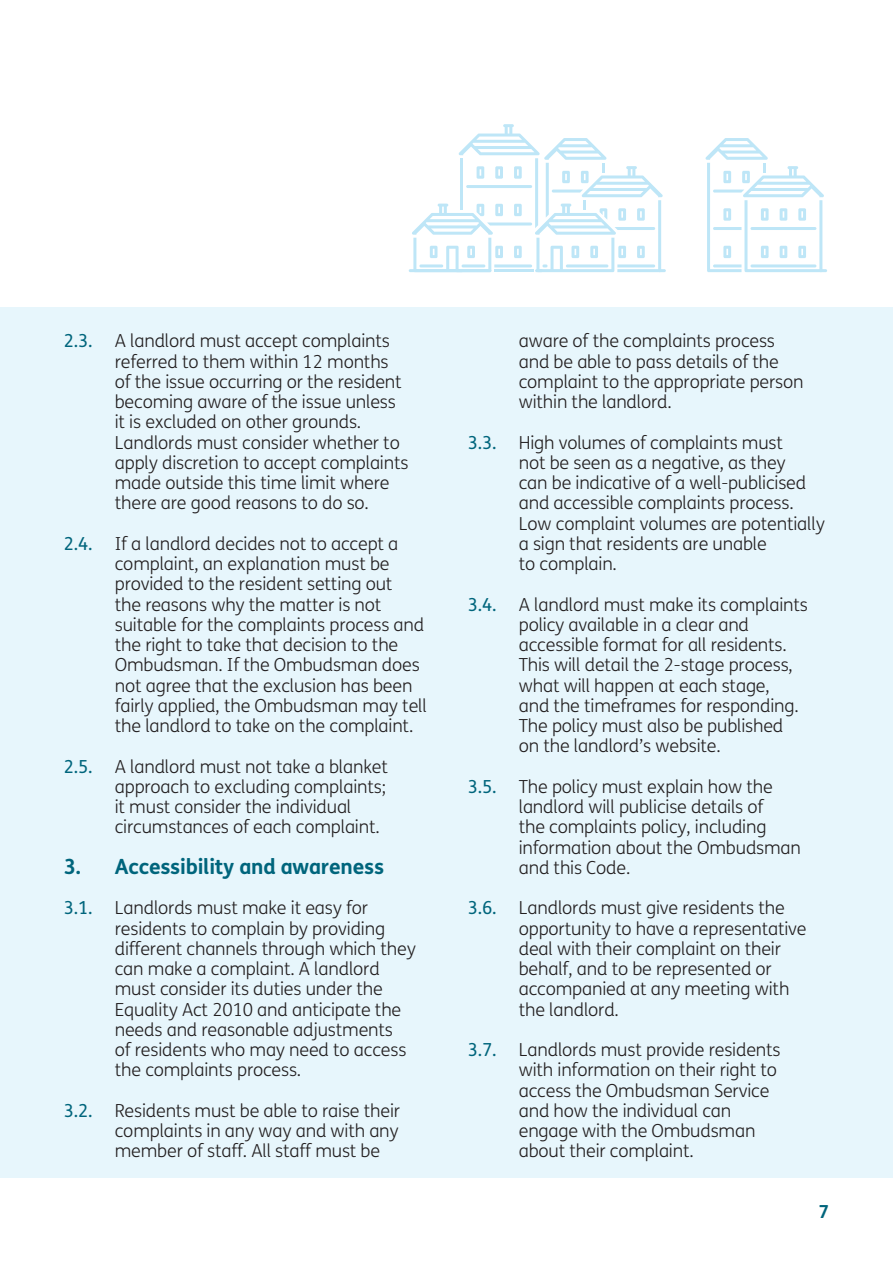
<style>
.page{position:relative;width:893px;height:1263px;background:#fff}
.page>*{position:absolute;margin:0;border:0;box-sizing:border-box;transform-origin:0 0}
.Heading_2{font:700 21px "FS Me";letter-spacing:-.01em;color:#00657c}
.No_Spacing{font:300 18px/20.2px "FS Me";letter-spacing:-.01em;color:#231f20}
.t1{font:700 18px "FS Me";color:#00657c}
.s1{font-weight:400;color:#00657c}
</style>
<div class="page">
<div style="left:0;top:307px;width:893px;height:871px;background:#e7f6fc"></div>
<hr style="left:409px;top:269px;width:82px;height:3px;background:#bee6f7">
<svg style="left:412px;top:124px;width:254px;height:148px"></svg>
<svg style="left:705px;top:138px;width:122px;height:134px"></svg>
<p class="No_Spacing" style="left:115px;top:330px;width:295px;text-indent:-51px"><span class="s1">2.3.</span> A landlord must accept complaints referred to them within 12 months of the issue occurring or the resident becoming aware of the issue unless it is excluded on other grounds.<br>Landlords must consider whether to apply discretion to accept complaints made outside this time limit where there are good reasons to do so.</p>
<p class="No_Spacing" style="left:115px;top:533px;width:314px;text-indent:-51px"><span class="s1">2.4.</span> If a landlord decides not to accept a complaint, an explanation must be provided to the resident setting out<br>the reasons why the matter is not suitable for the complaints process and the right to take that decision to the Ombudsman. If the Ombudsman does not agree that the exclusion has been fairly applied, the Ombudsman may tell the landlord to take on the complaint.</p>
<p class="No_Spacing" style="left:115px;top:756px;width:275px;text-indent:-51px"><span class="s1">2.5.</span> A landlord must not take a blanket approach to excluding complaints; it must consider the individual circumstances of each complaint.</p>
<p class="Heading_2" style="left:64px;top:850px;width:322px">3. Accessibility and awareness</p>
<p class="No_Spacing" style="left:115px;top:897px;width:303px;text-indent:-51px"><span class="s1">3.1.</span> Landlords must make it easy for residents to complain by providing different channels through which they can make a complaint. A landlord must consider its duties under the Equality Act 2010 and anticipate the needs and reasonable adjustments<br>of residents who may need to access the complaints process.</p>
<p class="No_Spacing" style="left:115px;top:1100px;width:287px;text-align:justify;text-indent:-51px"><span class="s1">3.2.</span> Residents must be able to raise their complaints in any way and with any member of staff. All staff must be</p>
<p class="No_Spacing" style="left:519px;top:330px;width:286px">aware of the complaints process and be able to pass details of the complaint to the appropriate person within the landlord.</p>
<p class="No_Spacing" style="left:519px;top:432px;width:308px;text-indent:-51px"><span class="s1">3.3.</span> High volumes of complaints must<br>not be seen as a negative, as they<br>can be indicative of a well-publicised and accessible complaints process.<br>Low complaint volumes are potentially a sign that residents are unable<br>to complain.</p>
<p class="No_Spacing" style="left:519px;top:594px;width:291px;text-indent:-51px"><span class="s1">3.4.</span> A landlord must make its complaints policy available in a clear and accessible format for all residents.<br>This will detail the 2-stage process, what will happen at each stage,<br>and the timeframes for responding.<br>The policy must also be published on the landlord’s website.</p>
<p class="No_Spacing" style="left:519px;top:776px;width:284px;text-indent:-51px"><span class="s1">3.5.</span> The policy must explain how the landlord will publicise details of<br>the complaints policy, including information about the Ombudsman and this Code.</p>
<p class="No_Spacing" style="left:519px;top:897px;width:289px;text-indent:-51px"><span class="s1">3.6.</span> Landlords must give residents the opportunity to have a representative deal with their complaint on their behalf, and to be represented or accompanied at any meeting with the landlord.</p>
<p class="No_Spacing" style="left:519px;top:1039px;width:263px;text-indent:-51px"><span class="s1">3.7.</span> Landlords must provide residents with information on their right to access the Ombudsman Service and how the individual can engage with the Ombudsman about their complaint.</p>
<p class="t1" style="left:819px;top:1198px;width:12px">7</p>
</div>
